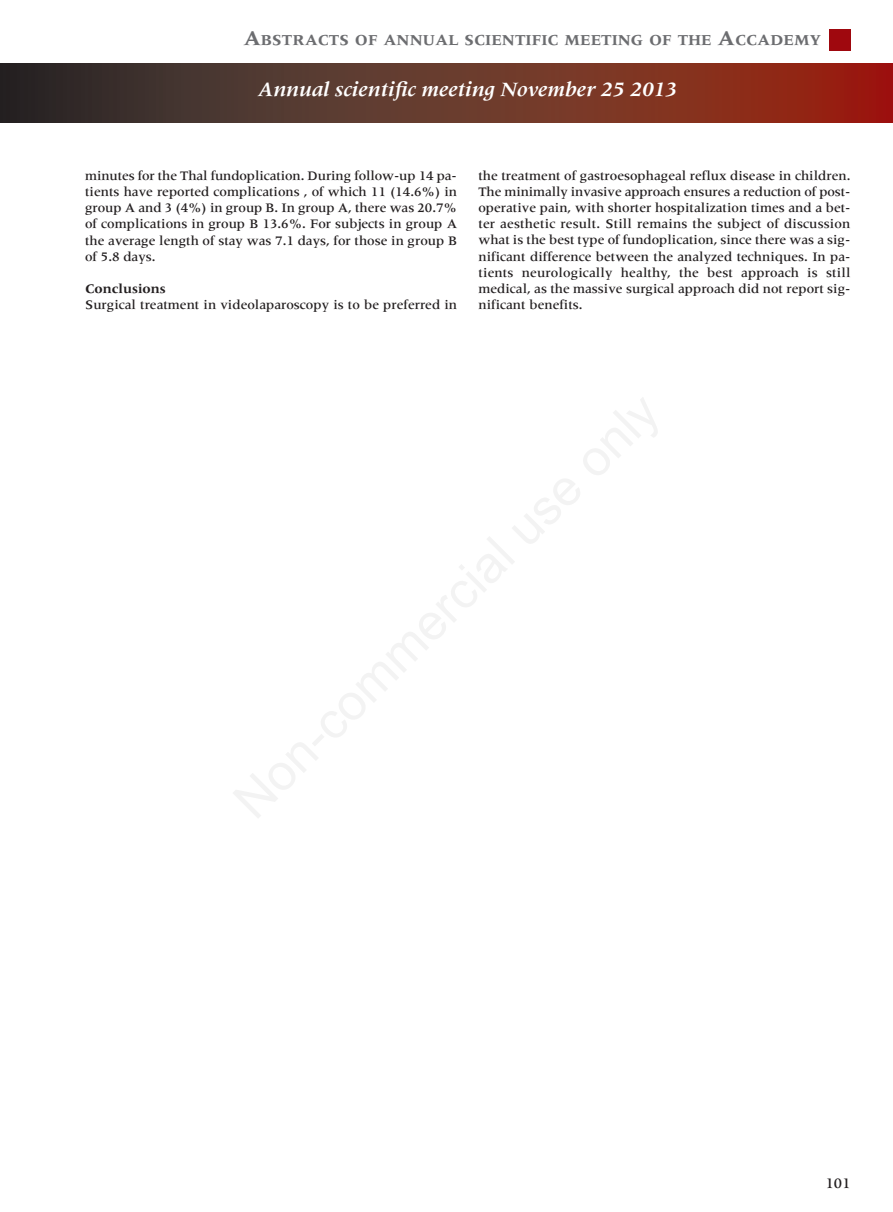
<style>
.page{position:relative;width:893px;height:1212px;background:#fff}
.page>*{position:absolute;margin:0;border:0;box-sizing:border-box;transform-origin:0 0}
.t1{font:italic 700 21px "Meridien LT Std";color:#fff}
.t2{font:700 15.75px "Meridien LT Std";color:#6c6d70}
.t3{font:500 15px "Meridien LT Std";color:#231f20}
.t4{font:500 13.5px/16.2px "Meridien LT Std";color:#231f20;text-align:justify}
.t5{font:700 13.5px "Meridien LT Std";color:#231f20}
.s1{font-size:21px}
</style>
<div class="page">
<div style="left:829px;top:30px;width:21px;height:21px;background:#9f080e"></div>
<svg style="left:0;top:64px;width:893px;height:59px;background:#663126"></svg>
<p class="t2" style="left:243px;top:33px;width:579px"><span class="s1">A</span>BSTRACTS OF ANNUAL SCIENTIFIC MEETING OF THE <span class="s1">A</span>CCADEMY</p>
<h1 class="t1" style="left:258px;top:81px;width:420px">Annual scientific meeting November 25 2013</h1>
<p class="t4" style="left:85px;top:168px;width:374px">minutes for the Thal fundoplication. During follow-up 14 pa&shy;tients have reported complications , of which 11 (14.6%) in group A and 3 (4%) in group B. In group A, there was 20.7% of complications in group B 13.6%. For subjects in group A the average length of stay was 7.1 days, for those in group B of 5.8 days.</p>
<p class="t5" style="left:85px;top:284px;width:82px">CONCLUSIONS</p>
<p class="t4" style="left:85px;top:298px;width:374px">Surgical treatment in videolaparoscopy is to be preferred in</p>
<p class="t4" style="left:478px;top:168px;width:374px">the treatment of gastroesophageal reflux disease in children.<br>The minimally invasive approach ensures a reduction of post&shy;operative pain, with shorter hospitalization times and a bet&shy;ter aesthetic result. Still remains the subject of discussion what is the best type of fundoplication, since there was a sig&shy;nificant difference between the analyzed techniques. In pa&shy;tients neurologically healthy, the best approach is still medical, as the massive surgical approach did not report sig&shy;nificant benefits.</p>
<p class="t3" style="left:825px;top:1178px;width:27px">101</p>
</div>
